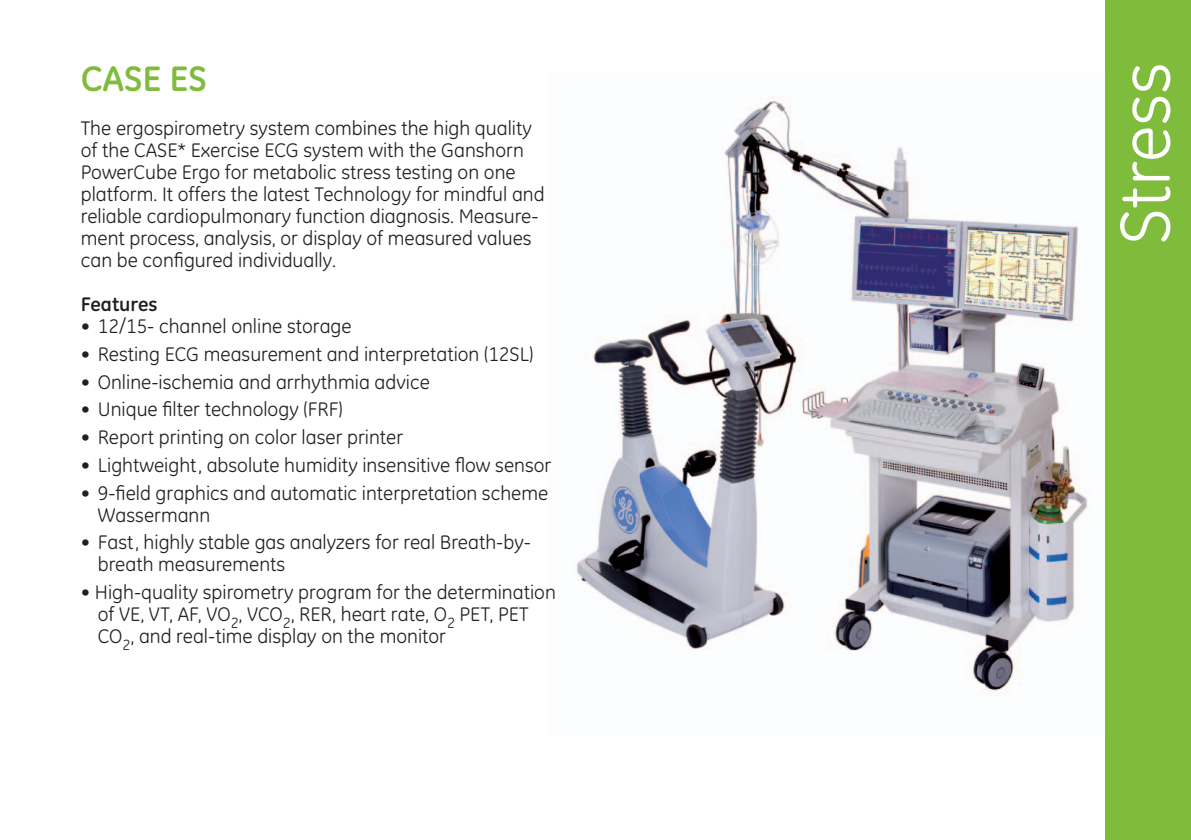
<style>
.page{position:relative;width:1191px;height:840px;background:#fff}
.page>*{position:absolute;margin:0;border:0;box-sizing:border-box;transform-origin:0 0}
.t1{font:72px "GE Inspira";color:#fff}
.t2{font:700 36px "GE Inspira";color:#80bc3c}
.t3{font:20px/22px "GE Inspira";color:#231f20}
.t4{font:700 20px "GE Inspira";color:#231f20}
</style>
<div class="page">
<img style="left:576px;top:73px;width:530px;height:661px">
<div style="left:1106px;top:0;width:85px;height:839px;background:#80bc3c"></div>
<h2 class="t2" style="left:81px;top:55px;width:127px">CASE ES</h2>
<p class="t3" style="left:81px;top:117px;width:465px">The ergospirometry system combines the high quality of the CASE* Exercise ECG system with the Ganshorn PowerCube Ergo for metabolic stress testing on one platform. It offers the latest Technology for mindful and reliable cardiopulmonary function diagnosis. Measure&shy;ment process, analysis, or display of measured values can be configured individually.</p>
<p class="t4" style="left:81px;top:291px;width:78px">Features</p>
<p class="t3" style="left:81px;top:315px;width:272px">• 12/15- channel online storage</p>
<p class="t3" style="left:81px;top:343px;width:454px">• Resting ECG measurement and interpretation (12SL)</p>
<p class="t3" style="left:81px;top:370px;width:350px">• Online-ischemia and arrhythmia advice</p>
<p class="t3" style="left:81px;top:398px;width:263px">• Unique filter technology (FRF)</p>
<p class="t3" style="left:81px;top:426px;width:324px">• Report printing on color laser printer</p>
<p class="t3" style="left:81px;top:453px;width:472px">• Lightweight, absolute humidity insensitive flow sensor</p>
<p class="t3" style="left:98px;top:481px;width:452px;text-indent:-17px">• 9-field graphics and automatic interpretation scheme<br>Wassermann</p>
<p class="t3" style="left:98px;top:531px;width:435px;text-indent:-17px">• Fast, highly stable gas analyzers for real Breath-by&shy;breath measurements</p>
<p class="t3" style="left:98px;top:580px;width:459px;text-indent:-17px">• High-quality spirometry program for the determination of VE, VT, AF, VO<sub>2</sub>, VCO<sub>2</sub>, RER, heart rate, O<sub>2</sub> PET, PET<br>CO<sub>2</sub>, and real-time display on the monitor</p>
<h1 class="t1" style="left:1103px;top:244px;width:183px;rotate:-90deg">Stress</h1>
</div>
